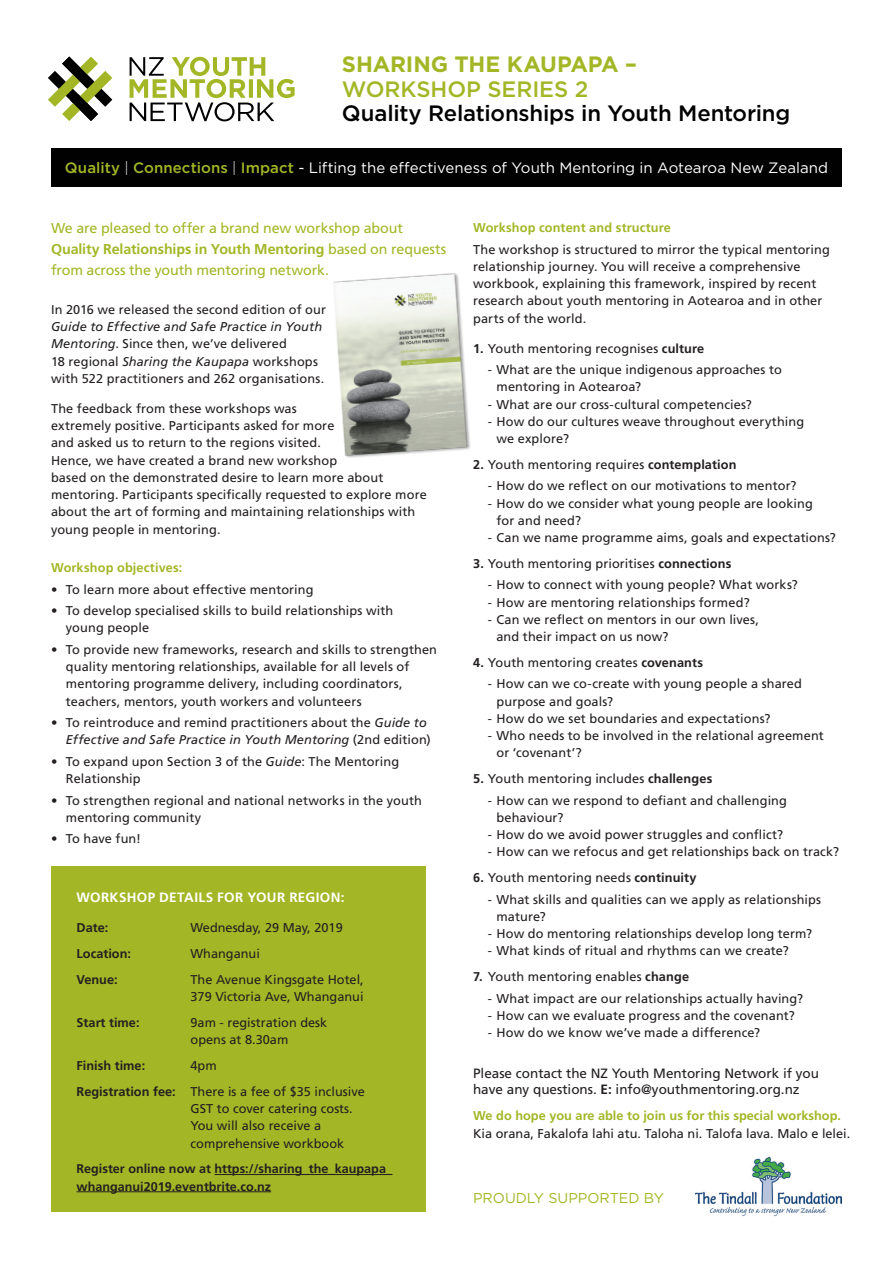
<style>
.page{position:relative;width:893px;height:1263px;background:#fff}
.page>*{position:absolute;margin:0;border:0;box-sizing:border-box;transform-origin:0 0}
.t1{font:500 22.2px "Gotham";letter-spacing:-.01em;color:#010101}
.t2{font:700 22.2px "Gotham";letter-spacing:-.005em;color:#a3b726}
.t3{font:500 22.2px "Gotham";letter-spacing:-.005em;color:#a3b726}
.t4{font:15px "Gotham";color:#fff}
.t5{font:14.25px/21px "Frutiger";letter-spacing:-.01em;color:#a3b726}
.t6{font:14.25px "Gotham";color:#a3b726}
.t7{font:13.5px/16.5px "Frutiger";color:#231f20}
.t8{font:700 13.5px "Frutiger";letter-spacing:.025em;color:#fff}
.t9{font:12.75px/17.2px "Frutiger";letter-spacing:.01em;color:#231f20}
.t10{font:700 12.75px "Frutiger";color:#a3b726}
.t11{font:700 12.75px "Frutiger";color:#231f20}
.t12{font:700 12.6px/17.2px "Frutiger";color:#231f20}
.s1{font-weight:500;color:#a3b726}
.s2{font-weight:300}
.s3{font-weight:700}
.s4{font-style:italic}
</style>
<div class="page">
<img style="left:696px;top:1158px;width:145px;height:58px">
<svg style="left:130px;top:57px;width:165px;height:64px"></svg>
<svg style="left:48px;top:57px;width:64px;height:64px"></svg>
<div style="left:51px;top:148px;width:791px;height:38px;background:#010101"></div>
<div style="left:51px;top:867px;width:374px;height:345px;background:#a3b726"></div>
<hr style="left:214px;top:1174px;width:178px;height:1px;background:#231f20">
<hr style="left:77px;top:1191px;width:194px;height:1px;background:#231f20">
<img style="left:333px;top:273px;width:137px;height:185px">
<h1 class="t2" style="left:342px;top:50px;width:296px">SHARING THE KAUPAPA –</h1>
<h1 class="t3" style="left:342px;top:76px;width:248px">WORKSHOP SERIES 2</h1>
<h1 class="t1" style="left:342px;top:101px;width:450px">Quality Relationships in Youth Mentoring</h1>
<p class="t4" style="left:65px;top:160px;width:765px"><span class="s1">Quality</span> <span class="s2">|</span> <span class="s1">Connections</span> <span class="s2">|</span> <span class="s1">Impact</span> - Lifting the effectiveness of Youth Mentoring in Aotearoa New Zealand</p>
<p class="t5" style="left:51px;top:218px;width:397px">We are pleased to offer a brand new workshop about<br><span class="s3">Quality Relationships in Youth Mentoring</span> based on requests from across the youth mentoring network.</p>
<p class="t9" style="left:51px;top:301px;width:276px">In 2016 we released the second edition of our</p>
<p class="t9" style="left:51px;top:318px;width:275px"><span class="s4">Guide to Effective and Safe Practice in Youth Mentoring</span>. Since then, we’ve delivered<br>18 regional <span class="s4">Sharing the Kaupapa</span> workshops with 522 practitioners and 262 organisations.</p>
<p class="t9" style="left:51px;top:400px;width:377px">The feedback from these workshops was<br>extremely positive. Participants asked for more<br>and asked us to return to the regions visited.<br>Hence, we have created a brand new workshop<br>based on the demonstrated desire to learn more about mentoring. Participants specifically requested to explore more about the art of forming and maintaining relationships with young people in mentoring.</p>
<p class="t10" style="left:51px;top:560px;width:133px">Workshop objectives:</p>
<p class="t9" style="left:51px;top:580px;width:264px">• To learn more about effective mentoring</p>
<p class="t9" style="left:66px;top:602px;width:329px;text-indent:-15px">• To develop specialised skills to build relationships with young people</p>
<p class="t9" style="left:66px;top:641px;width:373px;text-indent:-15px">• To provide new frameworks, research and skills to strengthen quality mentoring relationships, available for all levels of mentoring programme delivery, including coordinators, teachers, mentors, youth workers and volunteers</p>
<p class="t9" style="left:66px;top:714px;width:366px;text-indent:-15px">• To reintroduce and remind practitioners about the <span class="s4">Guide to<br>Effective and Safe Practice in Youth Mentoring</span> (2nd edition)</p>
<p class="t9" style="left:66px;top:753px;width:335px;text-indent:-15px">• To expand upon Section 3 of the <span class="s4">Guide</span>: The Mentoring<br>Relationship</p>
<p class="t9" style="left:66px;top:791px;width:357px;text-indent:-15px">• To strengthen regional and national networks in the youth mentoring community</p>
<p class="t9" style="left:51px;top:830px;width:92px">• To have fun!</p>
<p class="t8" style="left:77px;top:890px;width:270px">WORKSHOP DETAILS FOR YOUR REGION:</p>
<p class="t11" style="left:77px;top:920px;width:33px">Date:</p>
<p class="t9" style="left:191px;top:919px;width:154px">Wednesday, 29 May, 2019</p>
<p class="t11" style="left:77px;top:946px;width:56px">Location:</p>
<p class="t9" style="left:191px;top:945px;width:71px">Whanganui</p>
<p class="t11" style="left:77px;top:972px;width:43px">Venue:</p>
<p class="t9" style="left:191px;top:971px;width:175px">The Avenue Kingsgate Hotel,<br>379 Victoria Ave, Whanganui</p>
<p class="t11" style="left:77px;top:1015px;width:65px">Start time:</p>
<p class="t9" style="left:191px;top:1014px;width:138px">9am - registration desk opens at 8.30am</p>
<p class="t11" style="left:77px;top:1058px;width:70px">Finish time:</p>
<p class="t9" style="left:77px;top:1052px;width:290px;line-height:25.8px;text-indent:114px">4pm<br><span class="s3">Registration fee:</span> There is a fee of $35 inclusive</p>
<p class="t9" style="left:191px;top:1100px;width:164px">GST to cover catering costs.<br>You will also receive a comprehensive workbook</p>
<p class="t12" style="left:77px;top:1160px;width:317px">Register online now at https://sharing_the_kaupapa_ whanganui2019.eventbrite.co.nz</p>
<p class="t10" style="left:473px;top:220px;width:199px">Workshop content and structure</p>
<p class="t9" style="left:473px;top:240px;width:358px">The workshop is structured to mirror the typical mentoring relationship journey. You will receive a comprehensive workbook, explaining this framework, inspired by recent research about youth mentoring in Aotearoa and in other parts of the world.</p>
<p class="t9" style="left:473px;top:339px;width:233px"><span class="s3">1.</span> Youth mentoring recognises <span class="s3">culture</span></p>
<p class="t9" style="left:496px;top:361px;width:287px;text-indent:-9px">- What are the unique indigenous approaches to mentoring in Aotearoa?</p>
<p class="t9" style="left:488px;top:395px;width:265px">- What are our cross-cultural competencies?</p>
<p class="t9" style="left:496px;top:413px;width:309px;text-indent:-9px">- How do our cultures weave throughout everything we explore?</p>
<p class="t9" style="left:473px;top:456px;width:265px"><span class="s3">2.</span> Youth mentoring requires <span class="s3">contemplation</span></p>
<p class="t9" style="left:488px;top:477px;width:310px">- How do we reflect on our motivations to mentor?</p>
<p class="t9" style="left:496px;top:494px;width:318px;text-indent:-9px">- How do we consider what young people are looking for and need?</p>
<p class="t9" style="left:488px;top:529px;width:349px">- Can we name programme aims, goals and expectations?</p>
<p class="t9" style="left:473px;top:555px;width:260px"><span class="s3">3.</span> Youth mentoring prioritises <span class="s3">connections</span></p>
<p class="t9" style="left:488px;top:576px;width:311px">- How to connect with young people? What works?</p>
<p class="t9" style="left:488px;top:593px;width:263px">- How are mentoring relationships formed?</p>
<p class="t9" style="left:496px;top:611px;width:264px;text-indent:-9px">- Can we reflect on mentors in our own lives, and their impact on us now?</p>
<p class="t9" style="left:473px;top:654px;width:231px"><span class="s3">4.</span> Youth mentoring creates <span class="s3">covenants</span></p>
<p class="t9" style="left:496px;top:675px;width:307px;text-indent:-9px">- How can we co-create with young people a shared purpose and goals?</p>
<p class="t9" style="left:488px;top:710px;width:284px">- How do we set boundaries and expectations?</p>
<p class="t9" style="left:496px;top:727px;width:329px;text-indent:-9px">- Who needs to be involved in the relational agreement or ‘covenant’?</p>
<p class="t9" style="left:473px;top:770px;width:241px"><span class="s3">5.</span> Youth mentoring includes <span class="s3">challenges</span></p>
<p class="t9" style="left:496px;top:791px;width:292px;text-indent:-9px">- How can we respond to defiant and challenging behaviour?</p>
<p class="t9" style="left:488px;top:826px;width:297px">- How do we avoid power struggles and conflict?</p>
<p class="t9" style="left:488px;top:843px;width:353px">- How can we refocus and get relationships back on track?</p>
<p class="t9" style="left:473px;top:869px;width:225px"><span class="s3">6.</span> Youth mentoring needs <span class="s3">continuity</span></p>
<p class="t9" style="left:496px;top:890px;width:326px;text-indent:-9px">- What skills and qualities can we apply as relationships mature?</p>
<p class="t9" style="left:488px;top:925px;width:326px">- How do mentoring relationships develop long term?</p>
<p class="t9" style="left:488px;top:942px;width:302px">- What kinds of ritual and rhythms can we create?</p>
<p class="t9" style="left:473px;top:968px;width:218px"><span class="s3">7.</span> Youth mentoring enables <span class="s3">change</span></p>
<p class="t9" style="left:488px;top:989px;width:317px">- What impact are our relationships actually having?</p>
<p class="t9" style="left:488px;top:1007px;width:309px">- How can we evaluate progress and the covenant?</p>
<p class="t9" style="left:488px;top:1024px;width:274px">- How do we know we’ve made a difference?</p>
<p class="t7" style="left:473px;top:1065px;width:347px">Please contact the NZ Youth Mentoring Network if you have any questions. <span class="s3">E:</span> info@youthmentoring.org.nz</p>
<p class="t10" style="left:473px;top:1107px;width:369px">We do hope you are able to join us for this special workshop.</p>
<p class="t9" style="left:473px;top:1125px;width:379px">Kia orana, Fakalofa lahi atu. Taloha ni. Talofa lava. Malo e lelei.</p>
<p class="t6" style="left:473px;top:1190px;width:192px">PROUDLY SUPPORTED BY</p>
</div>
